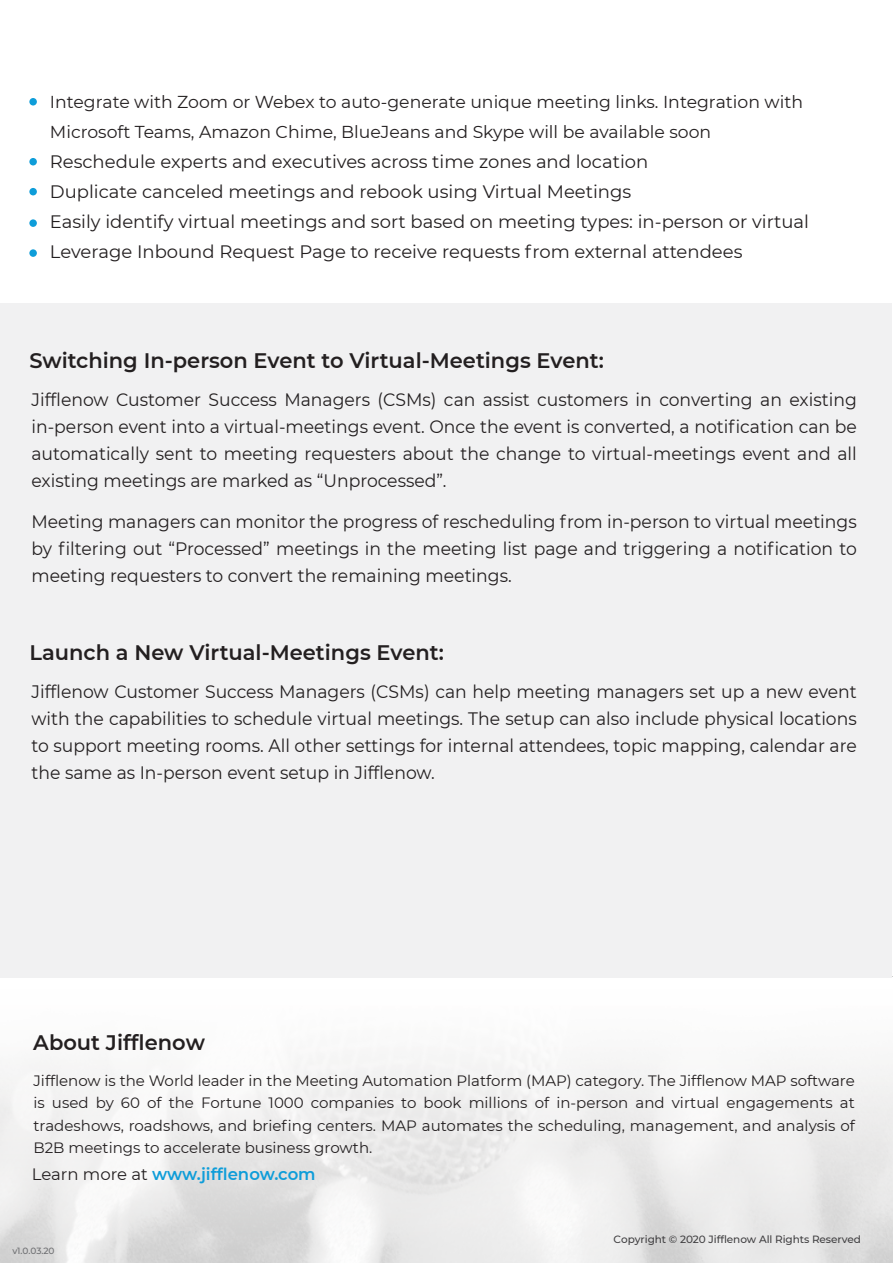
<style>
.page{position:relative;width:893px;height:1263px;background:#fff}
.page>*{position:absolute;margin:0;border:0;box-sizing:border-box;transform-origin:0 0}
.t1{font:600 21px "Montserrat";color:#231f20}
.t2{font:18px/27px "Montserrat";color:#231f20;text-align:justify;scale:.96 1}
.t3{font:18px/30px "Montserrat";color:#231f20}
.t4{font:17.25px/30px "Montserrat";color:#231f20}
.t5{font:600 16.5px "Montserrat";color:#0e9dd9}
.t6{font:15px/22.5px "Montserrat";color:#231f20;text-align:justify}
.t7{font:500 10.5px "Montserrat";letter-spacing:-.005em;color:#414042}
.t8{font:500 9px "Montserrat";color:#6d6e71}
.s1{font-weight:400;color:#231f20}
</style>
<div class="page">
<svg style="left:0;top:1059px;width:893px;height:204px"></svg>
<div style="left:0;top:303px;width:892px;height:675px;background:#f1f1f2"></div>
<div style="left:29px;top:98px;width:8px;height:8px;background:#0e9dd9;border-radius:50%"></div>
<div style="left:29px;top:158px;width:8px;height:7px;background:#0e9dd9;border-radius:50%"></div>
<div style="left:29px;top:188px;width:8px;height:7px;background:#0e9dd9;border-radius:50%"></div>
<div style="left:29px;top:219px;width:8px;height:8px;background:#0e9dd9;border-radius:50%"></div>
<div style="left:29px;top:249px;width:8px;height:8px;background:#0e9dd9;border-radius:50%"></div>
<p class="t4" style="left:50px;top:87px;width:755px">Integrate with Zoom or Webex to auto-generate unique meeting links. Integration with<br>Microsoft Teams, Amazon Chime, BlueJeans and Skype will be available soon</p>
<p class="t3" style="left:50px;top:146px;width:761px">Reschedule experts and executives across time zones and location<br>Duplicate canceled meetings and rebook using Virtual Meetings<br>Easily identify virtual meetings and sort based on meeting types: in-person or virtual Leverage Inbound Request Page to receive requests from external attendees</p>
<p class="t1" style="left:29px;top:345px;width:576px">Switching In-person Event to Virtual-Meetings Event:</p>
<p class="t2" style="left:31px;top:386px;width:861px">Jifflenow Customer Success Managers (CSMs) can assist customers in converting an existing in-person event into a virtual-meetings event. Once the event is converted, a notification can be automatically sent to meeting requesters about the change to virtual-meetings event and all existing meetings are marked as “Unprocessed”.</p>
<p class="t2" style="left:31px;top:508px;width:861px">Meeting managers can monitor the progress of rescheduling from in-person to virtual meetings by filtering out “Processed” meetings in the meeting list page and triggering a notification to meeting requesters to convert the remaining meetings.</p>
<p class="t1" style="left:29px;top:637px;width:416px">Launch a New Virtual-Meetings Event:</p>
<p class="t2" style="left:31px;top:678px;width:861px">Jifflenow Customer Success Managers (CSMs) can help meeting managers set up a new event with the capabilities to schedule virtual meetings. The setup can also include physical locations to support meeting rooms. All other settings for internal attendees, topic mapping, calendar are the same as In-person event setup in Jifflenow.</p>
<p class="t1" style="left:33px;top:1027px;width:173px">About Jifflenow</p>
<p class="t6" style="left:33px;top:1069px;width:823px">Jifflenow is the World leader in the Meeting Automation Platform (MAP) category. The Jifflenow MAP software is used by 60 of the Fortune 1000 companies to book millions of in-person and virtual engagements at tradeshows, roadshows, and briefing centers. MAP automates the scheduling, management, and analysis of B2B meetings to accelerate business growth.</p>
<p class="t5" style="left:32px;top:1162px;width:285px"><span class="s1">Learn more at</span> www.jifflenow.com</p>
<p class="t8" style="left:12px;top:1244px;width:44px">v1.0.03.20</p>
<p class="t7" style="left:614px;top:1231px;width:249px">Copyright © 2020 Jifflenow All Rights Reserved</p>
</div>
